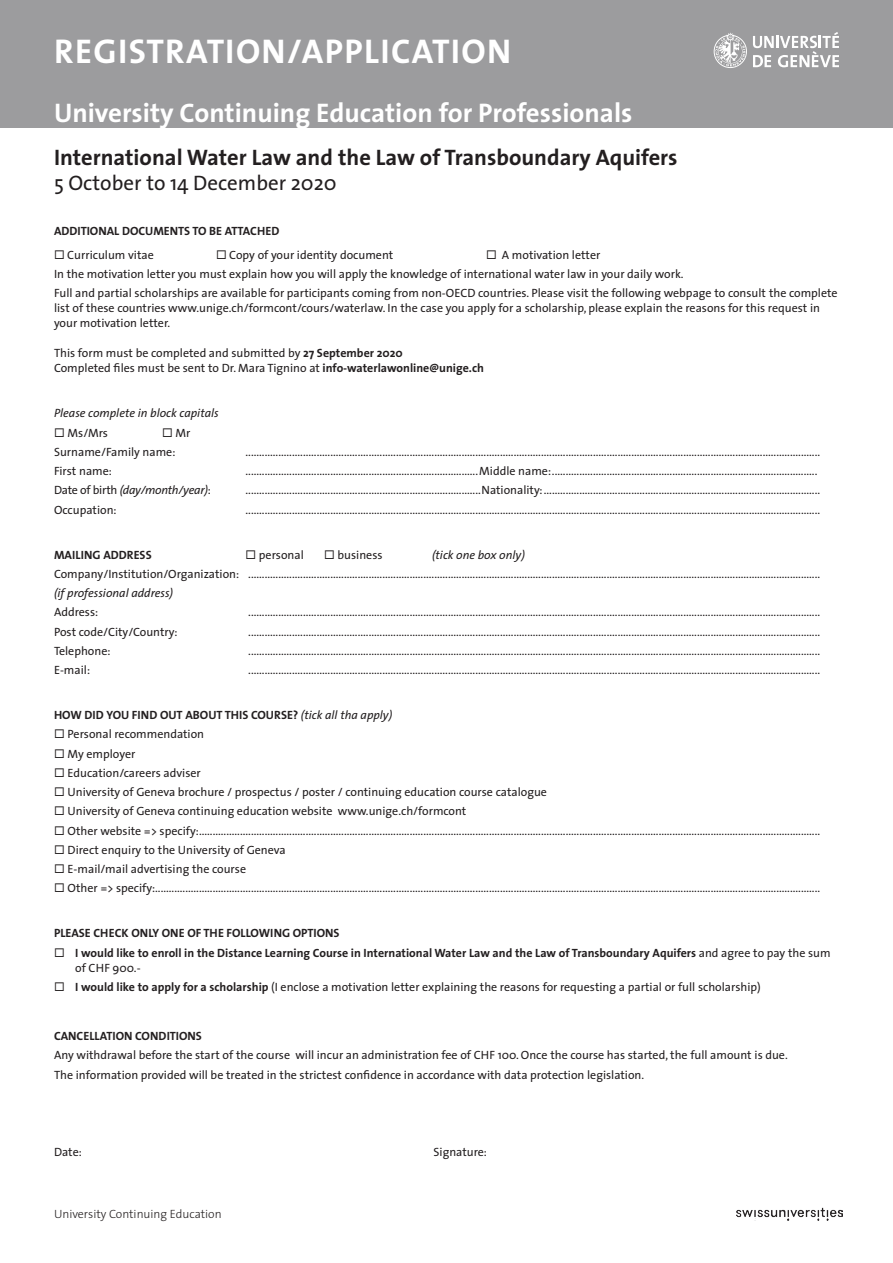
<style>
.page{position:relative;width:893px;height:1263px;background:#fff}
.page>*{position:absolute;margin:0;border:0;box-sizing:border-box;transform-origin:0 0}
.t1{font:700 34.5px "The Sans";letter-spacing:.04em;color:#fff}
.t2{font:700 27px "The Sans";color:#fff}
.t3{font:700 22.5px "The Sans";color:#231f20}
.t4{font:21px "The Sans";color:#231f20}
.t5{font:12px/15px "The Sans";color:#231f20}
.t6{font:700 12px/15px "The Sans";color:#231f20}
.t7{font:italic 12px "The Sans";color:#231f20}
.t8{font:300 12px "The Sans";color:#231f20}
.t9{font:italic 12px "The Sans";letter-spacing:-.02em;color:#231f20}
.s1{font-weight:700}
.s2{font-style:normal}
.s3{font-weight:400;font-style:italic}
.s4{font-weight:400}
</style>
<div class="page">
<div style="left:0;top:0;width:893px;height:128px;background:#9c9c9e"></div>
<svg style="left:714px;top:32px;width:33px;height:36px"></svg>
<svg style="left:753px;top:32px;width:86px;height:35px"></svg>
<img style="left:736px;top:1207px;width:107px;height:14px">
<p class="t1" style="left:54px;top:23px;width:459px">REGISTRATION/APPLICATION</p>
<p class="t2" style="left:54px;top:90px;width:580px">University Continuing Education for Professionals</p>
<p class="t3" style="left:54px;top:139px;width:625px">International Water Law and the Law of Transboundary Aquifers</p>
<p class="t4" style="left:54px;top:166px;width:284px">5 October to 14 December 2020</p>
<p class="t6" style="left:54px;top:223px;width:227px">ADDITIONAL DOCUMENTS TO BE ATTACHED</p>
<p class="t5" style="left:54px;top:247px;width:101px">◻ Curriculum vitae</p>
<p class="t5" style="left:216px;top:247px;width:179px">◻ Copy of your identity document</p>
<p class="t5" style="left:486px;top:247px;width:116px">◻ A motivation letter</p>
<p class="t5" style="left:54px;top:266px;width:631px">In the motivation letter you must explain how you will apply the knowledge of international water law in your daily work.</p>
<p class="t5" style="left:54px;top:285px;width:785px">Full and partial scholarships are available for participants coming from non-OECD countries. Please visit the following webpage to consult the complete list of these countries www.unige.ch/formcont/cours/waterlaw. In the case you apply for a scholarship, please explain the reasons for this request in your motivation letter.</p>
<p class="t5" style="left:54px;top:345px;width:350px">This form must be completed and submitted by <span class="s1">27 September 2020</span></p>
<p class="t5" style="left:54px;top:360px;width:431px">Completed files must be sent to Dr. Mara Tignino at <span class="s1">info-waterlawonline@unige.ch</span></p>
<p class="t7" style="left:54px;top:403px;width:166px">Please complete in block capitals</p>
<p class="t5" style="left:54px;top:425px;width:56px">◻ Ms/Mrs</p>
<p class="t5" style="left:162px;top:425px;width:30px">◻ Mr</p>
<p class="t5" style="left:54px;top:444px;width:123px">Surname/Family name:</p>
<p class="t5" style="left:246px;top:444px;width:576px">..................................................................................................................................................................................................................</p>
<p class="t5" style="left:54px;top:463px;width:60px">First name:</p>
<p class="t5" style="left:246px;top:463px;width:573px">.....................................................................................Middle name:.................................................................................................</p>
<p class="t9" style="left:54px;top:480px;width:158px"><span class="s2">Date of birth</span> (day/month/year)<span class="s2">:</span></p>
<p class="t5" style="left:246px;top:482px;width:576px">......................................................................................Nationality:.....................................................................................................</p>
<p class="t5" style="left:54px;top:502px;width:64px">Occupation:</p>
<p class="t5" style="left:246px;top:502px;width:576px">..................................................................................................................................................................................................................</p>
<p class="t6" style="left:54px;top:547px;width:99px">MAILING ADDRESS</p>
<p class="t5" style="left:245px;top:547px;width:60px">◻ personal</p>
<p class="t5" style="left:324px;top:547px;width:60px">◻ business</p>
<p class="t7" style="left:432px;top:545px;width:94px">(tick one box only)</p>
<p class="t5" style="left:54px;top:566px;width:768px">Company/Institution/Organization: .................................................................................................................................................................................................................</p>
<p class="t7" style="left:54px;top:583px;width:121px">(if professional address)</p>
<p class="t5" style="left:54px;top:604px;width:46px">Address:</p>
<p class="t5" style="left:248px;top:604px;width:573px">.................................................................................................................................................................................................................</p>
<p class="t5" style="left:54px;top:624px;width:125px">Post code/City/Country:</p>
<p class="t5" style="left:248px;top:624px;width:573px">.................................................................................................................................................................................................................</p>
<p class="t5" style="left:54px;top:643px;width:58px">Telephone:</p>
<p class="t5" style="left:248px;top:643px;width:573px">.................................................................................................................................................................................................................</p>
<p class="t5" style="left:54px;top:662px;width:38px">E-mail:</p>
<p class="t5" style="left:248px;top:662px;width:573px">.................................................................................................................................................................................................................</p>
<p class="t6" style="left:54px;top:707px;width:340px">HOW DID YOU FIND OUT ABOUT THIS COURSE? <span class="s3">(tick all tha apply)</span></p>
<p class="t5" style="left:54px;top:726px;width:152px">◻ Personal recommendation</p>
<p class="t5" style="left:54px;top:746px;width:83px">◻ My employer</p>
<p class="t5" style="left:54px;top:765px;width:148px">◻ Education/careers adviser</p>
<p class="t5" style="left:54px;top:784px;width:495px">◻ University of Geneva brochure / prospectus / poster / continuing education course catalogue</p>
<p class="t5" style="left:54px;top:803px;width:414px">◻ University of Geneva continuing education website www.unige.ch/formcont</p>
<p class="t5" style="left:54px;top:823px;width:768px">◻ Other website =&gt; specify:...................................................................................................................................................................................................................................</p>
<p class="t5" style="left:54px;top:842px;width:233px">◻ Direct enquiry to the University of Geneva</p>
<p class="t5" style="left:54px;top:861px;width:194px">◻ E-mail/mail advertising the course</p>
<p class="t5" style="left:54px;top:880px;width:768px">◻ Other =&gt; specify:...................................................................................................................................................................................................................................................</p>
<p class="t6" style="left:54px;top:925px;width:287px">PLEASE CHECK ONLY ONE OF THE FOLLOWING OPTIONS</p>
<p class="t6" style="left:75px;top:945px;width:757px;text-indent:-21px">◻ I would like to enroll in the Distance Learning Course in International Water Law and the Law of Transboundary Aquifers <span class="s4">and agree to pay the sum of CHF 900.-</span></p>
<p class="t5" style="left:54px;top:979px;width:708px">◻ <span class="s1">I would like to apply for a scholarship</span> (I enclose a motivation letter explaining the reasons for requesting a partial or full scholarship)</p>
<p class="t6" style="left:54px;top:1028px;width:149px">CANCELLATION CONDITIONS</p>
<p class="t5" style="left:54px;top:1047px;width:735px">Any withdrawal before the start of the course will incur an administration fee of CHF 100. Once the course has started, the full amount is due.</p>
<p class="t5" style="left:54px;top:1067px;width:592px">The information provided will be treated in the strictest confidence in accordance with data protection legislation.</p>
<p class="t5" style="left:54px;top:1144px;width:29px">Date:</p>
<p class="t5" style="left:434px;top:1144px;width:55px">Signature:</p>
<p class="t8" style="left:54px;top:1204px;width:169px">University Continuing Education</p>
</div>
